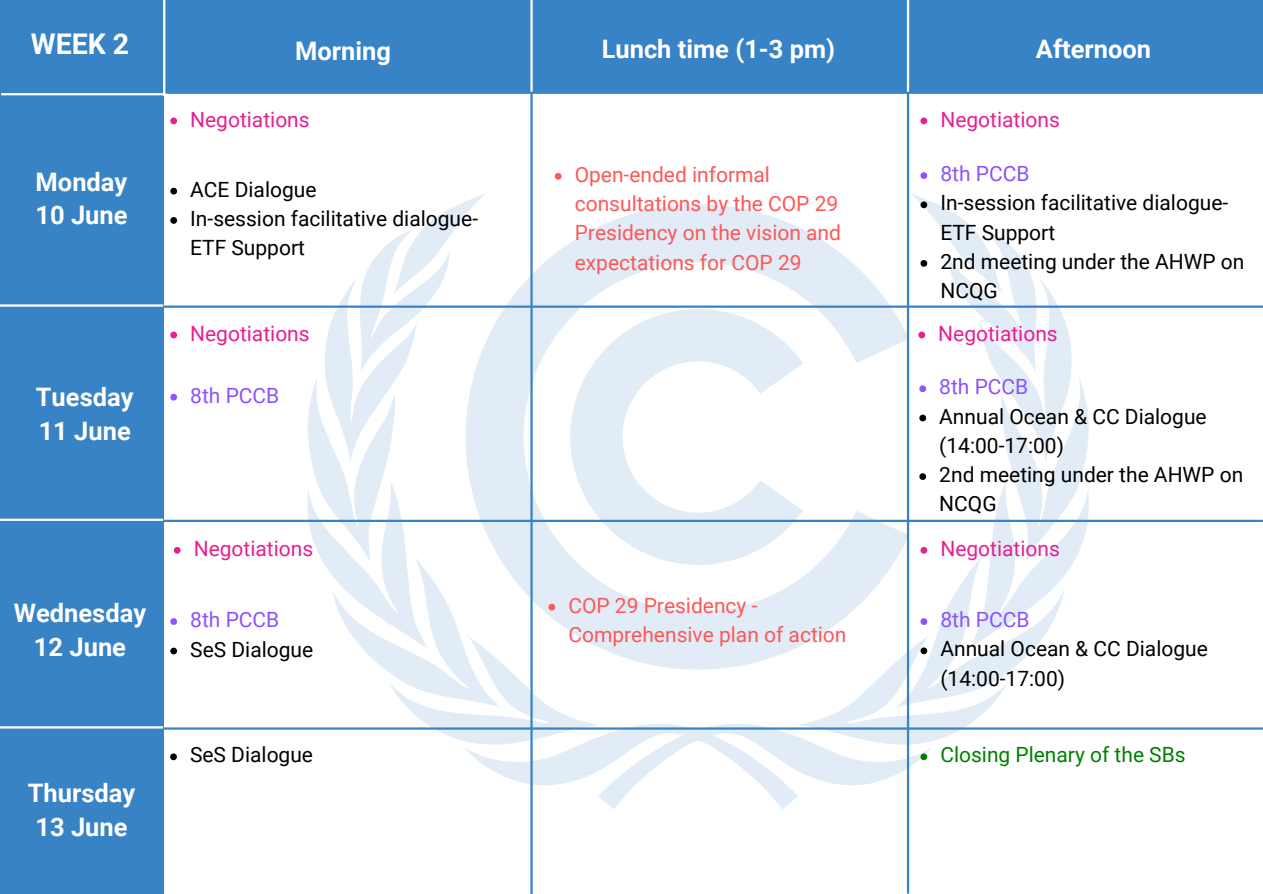
<style>
.page{position:relative;width:1263px;height:894px;background:#fff}
.page>*{position:absolute;margin:0;border:0;box-sizing:border-box;transform-origin:0 0}
.t1{font:700 28.5px "Roboto";color:#fff}
.t2{font:700 25.5px/33.8px "Roboto";color:#fff}
.t3{font:21px/29.2px "Roboto";color:#000}
.t4{font:21px/29.2px "Roboto";color:#ff5757}
.t5{font:21px "Roboto";color:#e61f93}
.t6{font:21px "Roboto";color:#8c52ff}
.t7{font:21px "Roboto";color:#008000}
</style>
<div class="page">
<div style="left:0;top:0;width:1263px;height:92px;background:#3883c5"></div>
<div style="left:0;top:0;width:163px;height:893px;background:#3883c5"></div>
<div style="left:0;top:89px;width:1263px;height:5px;background:#3883c5"></div>
<svg style="left:305px;top:193px;width:787px;height:616px"></svg>
<hr style="left:163px;top:519px;width:1100px;height:3px;background:#3883c5">
<hr style="left:0;top:518px;width:163px;height:2px;background:#fff">
<hr style="left:163px;top:305px;width:1100px;height:3px;background:#3883c5">
<hr style="left:0;top:304px;width:163px;height:2px;background:#fff">
<hr style="left:163px;top:727px;width:1100px;height:2px;background:#3883c5">
<hr style="left:0;top:726px;width:163px;height:2px;background:#fff">
<hr style="left:530px;top:92px;width:3px;height:801px;background:#3883c5">
<hr style="left:530px;top:0;width:3px;height:92px;background:#fff">
<hr style="left:907px;top:89px;width:2px;height:804px;background:#3883c5">
<hr style="left:907px;top:0;width:2px;height:92px;background:#fff">
<hr style="left:163px;top:0;width:2px;height:96px;background:#fff">
<hr style="left:1px;top:93px;width:165px;height:2px;background:#fff">
<svg style="left:170px;top:117px;width:7px;height:7px"></svg>
<svg style="left:920px;top:117px;width:7px;height:7px"></svg>
<svg style="left:170px;top:331px;width:7px;height:7px"></svg>
<svg style="left:918px;top:331px;width:7px;height:7px"></svg>
<svg style="left:920px;top:546px;width:7px;height:7px"></svg>
<svg style="left:174px;top:547px;width:7px;height:6px"></svg>
<svg style="left:920px;top:753px;width:7px;height:7px"></svg>
<svg style="left:170px;top:188px;width:7px;height:6px"></svg>
<svg style="left:170px;top:217px;width:7px;height:7px"></svg>
<svg style="left:920px;top:172px;width:7px;height:7px"></svg>
<svg style="left:920px;top:201px;width:7px;height:7px"></svg>
<svg style="left:920px;top:260px;width:7px;height:7px"></svg>
<svg style="left:170px;top:394px;width:7px;height:6px"></svg>
<svg style="left:919px;top:385px;width:7px;height:7px"></svg>
<svg style="left:919px;top:414px;width:7px;height:7px"></svg>
<svg style="left:919px;top:473px;width:7px;height:7px"></svg>
<svg style="left:170px;top:618px;width:7px;height:6px"></svg>
<svg style="left:170px;top:753px;width:7px;height:7px"></svg>
<svg style="left:920px;top:618px;width:7px;height:6px"></svg>
<svg style="left:920px;top:647px;width:7px;height:7px"></svg>
<svg style="left:170px;top:647px;width:7px;height:7px"></svg>
<svg style="left:555px;top:173px;width:7px;height:7px"></svg>
<svg style="left:548px;top:603px;width:7px;height:7px"></svg>
<h2 class="t1" style="left:31px;top:27px;width:100px">WEEK 2</h2>
<h1 class="t2" style="left:295px;top:35px;width:97px">Morning</h1>
<h2 class="t2" style="left:602px;top:33px;width:235px">Lunch time (1-3 pm)</h2>
<h2 class="t2" style="left:1036px;top:33px;width:117px">Afternoon</h2>
<h2 class="t2" style="left:35px;top:165px;width:94px">Monday<br>10 June</h2>
<h2 class="t2" style="left:36px;top:380px;width:99px">Tuesday<br>11 June</h2>
<h2 class="t2" style="left:14px;top:596px;width:134px;text-align:center">Wednesday<br>12 June</h2>
<h2 class="t2" style="left:28px;top:776px;width:109px;text-align:center">Thursday<br>13 June</h2>
<p class="t5" style="left:190px;top:107px;width:121px">Negotiations</p>
<p class="t5" style="left:940px;top:107px;width:121px">Negotiations</p>
<p class="t3" style="left:190px;top:175px;width:128px">ACE Dialogue</p>
<p class="t3" style="left:190px;top:204px;width:289px">In-session facilitative dialogue-<br>ETF Support</p>
<p class="t4" style="left:575px;top:160px;width:268px">Open-ended informal consultations by the COP 29<br>Presidency on the vision and expectations for COP 29</p>
<p class="t6" style="left:940px;top:162px;width:91px">8th PCCB</p>
<p class="t3" style="left:940px;top:189px;width:289px">In-session facilitative dialogue-<br>ETF Support</p>
<p class="t3" style="left:940px;top:247px;width:305px">2nd meeting under the AHWP on<br>NCQG</p>
<p class="t5" style="left:190px;top:321px;width:121px">Negotiations</p>
<p class="t5" style="left:938px;top:321px;width:121px">Negotiations</p>
<p class="t6" style="left:190px;top:383px;width:91px">8th PCCB</p>
<p class="t6" style="left:939px;top:375px;width:91px">8th PCCB</p>
<p class="t3" style="left:939px;top:402px;width:269px">Annual Ocean &amp; CC Dialogue (14:00-17:00)</p>
<p class="t3" style="left:939px;top:460px;width:305px">2nd meeting under the AHWP on<br>NCQG</p>
<p class="t5" style="left:194px;top:536px;width:121px">Negotiations</p>
<p class="t5" style="left:940px;top:536px;width:121px">Negotiations</p>
<p class="t6" style="left:190px;top:607px;width:91px">8th PCCB</p>
<p class="t3" style="left:190px;top:634px;width:125px">SeS Dialogue</p>
<p class="t3" style="left:190px;top:740px;width:125px">SeS Dialogue</p>
<p class="t4" style="left:568px;top:591px;width:280px">COP 29 Presidency -<br>Comprehensive plan of action</p>
<p class="t6" style="left:940px;top:607px;width:91px">8th PCCB</p>
<p class="t3" style="left:940px;top:634px;width:269px">Annual Ocean &amp; CC Dialogue (14:00-17:00)</p>
<p class="t7" style="left:940px;top:742px;width:247px">Closing Plenary of the SBs</p>
</div>
